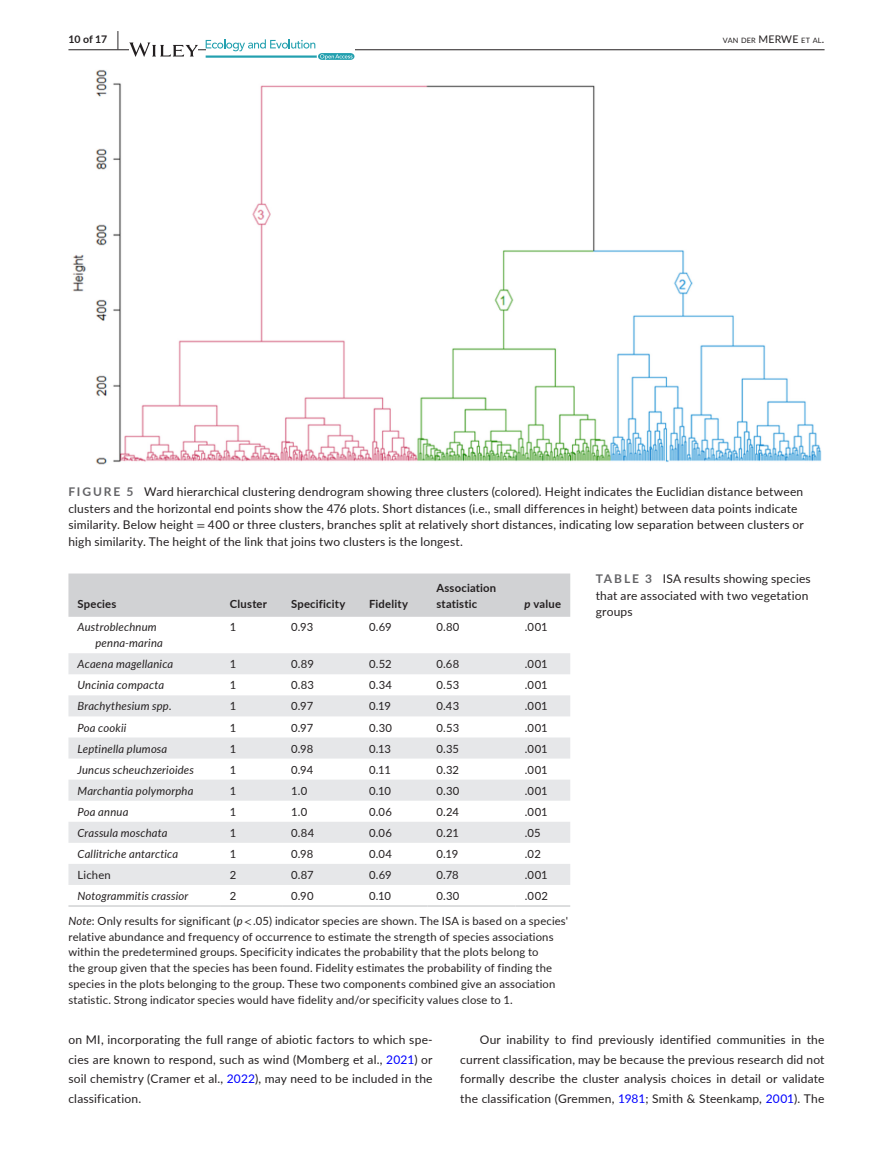
<style>
.page{position:relative;width:893px;height:1174px;background:#fff}
.page>*{position:absolute;margin:0;border:0;box-sizing:border-box;transform-origin:0 0}
.t1{font:12px/19.5px "Lato";letter-spacing:.015em;color:#231f20;text-align:justify}
.t2{font:11.25px/15.8px "Lato";letter-spacing:.015em;color:#231f20}
.t3{font:italic 11.25px/15.8px "Lato";letter-spacing:.015em;color:#231f20}
.t4{font:700 11.25px/15.8px "Lato";letter-spacing:.02em;color:#231f20}
.t5{font:700 10.5px "Lato";color:#231f20}
.t6{font:7.35px "Lato";letter-spacing:.025em;color:#231f20}
.s1{font-size:19.5px}
.s2{font-size:10.5px}
.s3{font-weight:700;color:#636366}
.s4{font-family:"STIX"}
.s5{font-style:italic}
.s6{font-style:normal}
.s7{color:#00f}
</style>
<div class="page">
<hr style="left:68px;top:49px;width:756px;height:1px;background:#231f20">
<svg style="left:129px;top:42px;width:69px;height:15px"></svg>
<svg style="left:206px;top:39px;width:148px;height:21px"></svg>
<img style="left:72px;top:70px;width:749px;height:394px">
<div style="left:68px;top:573px;width:502px;height:44px;background:#d1d2d4"></div>
<svg style="left:68px;top:653px;width:502px;height:232px;fill:#e6e7e9"></svg>
<hr style="left:68px;top:905px;width:153px;height:1px;background:#d1d2d4">
<hr style="left:221px;top:905px;width:61px;height:1px;background:#d1d2d4">
<hr style="left:282px;top:905px;width:78px;height:1px;background:#d1d2d4">
<hr style="left:360px;top:905px;width:67px;height:1px;background:#d1d2d4">
<hr style="left:427px;top:905px;width:89px;height:1px;background:#d1d2d4">
<hr style="left:516px;top:905px;width:54px;height:1px;background:#d1d2d4">
<p class="t5" style="left:68px;top:31px;width:52px">10 of 17 <span class="s1">|</span></p>
<p class="t6" style="left:723px;top:35px;width:103px">VAN DER <span class="s2">MERWE</span> ET AL<span class="s2">.</span></p>
<p class="t1" style="left:68px;top:483px;width:737px;line-height:16.5px;text-align:left"><span class="s3">FIGURE 5</span> Ward hierarchical clustering dendrogram showing three clusters (colored). Height indicates the Euclidian distance between clusters and the horizontal end points show the 476 plots. Short distances (i.e., small differences in height) between data points indicate similarity. Below height <span class="s4">=</span> 400 or three clusters, branches split at relatively short distances, indicating low separation between clusters or high similarity. The height of the link that joins two clusters is the longest.</p>
<p class="t4" style="left:77px;top:595px;width:41px">Species</p>
<p class="t4" style="left:230px;top:595px;width:39px">Cluster</p>
<p class="t4" style="left:291px;top:595px;width:56px">Specificity</p>
<p class="t4" style="left:369px;top:595px;width:40px">Fidelity</p>
<p class="t4" style="left:436px;top:579px;width:61px">Association statistic</p>
<p class="t4" style="left:525px;top:595px;width:38px"><span class="s5">p</span> value</p>
<p class="t3" style="left:95px;top:619px;width:69px;text-indent:-18px">Austroblechnum penna-marina</p>
<p class="t2" style="left:230px;top:619px;width:8px">1</p>
<p class="t2" style="left:291px;top:619px;width:24px">0.93</p>
<p class="t2" style="left:369px;top:619px;width:24px">0.69</p>
<p class="t2" style="left:436px;top:619px;width:25px">0.80</p>
<p class="t2" style="left:525px;top:619px;width:25px">.001</p>
<p class="t3" style="left:77px;top:656px;width:97px">Acaena magellanica</p>
<p class="t2" style="left:230px;top:656px;width:8px">1</p>
<p class="t2" style="left:291px;top:656px;width:24px">0.89</p>
<p class="t2" style="left:369px;top:656px;width:24px">0.52</p>
<p class="t2" style="left:436px;top:656px;width:24px">0.68</p>
<p class="t2" style="left:525px;top:656px;width:25px">.001</p>
<p class="t3" style="left:77px;top:677px;width:88px">Uncinia compacta</p>
<p class="t2" style="left:230px;top:677px;width:8px">1</p>
<p class="t2" style="left:291px;top:677px;width:25px">0.83</p>
<p class="t2" style="left:369px;top:677px;width:25px">0.34</p>
<p class="t2" style="left:436px;top:677px;width:24px">0.53</p>
<p class="t2" style="left:525px;top:677px;width:25px">.001</p>
<p class="t3" style="left:77px;top:698px;width:95px">Brachythesium spp<span class="s6">.</span></p>
<p class="t2" style="left:230px;top:698px;width:8px">1</p>
<p class="t2" style="left:291px;top:698px;width:24px">0.97</p>
<p class="t2" style="left:369px;top:698px;width:23px">0.19</p>
<p class="t2" style="left:436px;top:698px;width:24px">0.43</p>
<p class="t2" style="left:525px;top:698px;width:25px">.001</p>
<p class="t3" style="left:77px;top:719px;width:50px">Poa cookii</p>
<p class="t2" style="left:230px;top:719px;width:8px">1</p>
<p class="t2" style="left:291px;top:719px;width:24px">0.97</p>
<p class="t2" style="left:369px;top:719px;width:25px">0.30</p>
<p class="t2" style="left:436px;top:719px;width:24px">0.53</p>
<p class="t2" style="left:525px;top:719px;width:25px">.001</p>
<p class="t3" style="left:77px;top:740px;width:91px">Leptinella plumosa</p>
<p class="t2" style="left:230px;top:740px;width:8px">1</p>
<p class="t2" style="left:291px;top:740px;width:24px">0.98</p>
<p class="t2" style="left:369px;top:740px;width:24px">0.13</p>
<p class="t2" style="left:436px;top:740px;width:24px">0.35</p>
<p class="t2" style="left:525px;top:740px;width:25px">.001</p>
<p class="t3" style="left:77px;top:761px;width:118px">Juncus scheuchzerioides</p>
<p class="t2" style="left:230px;top:761px;width:8px">1</p>
<p class="t2" style="left:291px;top:761px;width:24px">0.94</p>
<p class="t2" style="left:369px;top:761px;width:23px">0.11</p>
<p class="t2" style="left:436px;top:761px;width:24px">0.32</p>
<p class="t2" style="left:525px;top:761px;width:25px">.001</p>
<p class="t3" style="left:77px;top:782px;width:118px">Marchantia polymorpha</p>
<p class="t2" style="left:230px;top:782px;width:8px">1</p>
<p class="t2" style="left:291px;top:782px;width:18px">1.0</p>
<p class="t2" style="left:369px;top:782px;width:24px">0.10</p>
<p class="t2" style="left:436px;top:782px;width:25px">0.30</p>
<p class="t2" style="left:525px;top:782px;width:25px">.001</p>
<p class="t3" style="left:77px;top:803px;width:52px">Poa annua</p>
<p class="t2" style="left:230px;top:803px;width:8px">1</p>
<p class="t2" style="left:291px;top:803px;width:18px">1.0</p>
<p class="t2" style="left:369px;top:803px;width:24px">0.06</p>
<p class="t2" style="left:436px;top:803px;width:24px">0.24</p>
<p class="t2" style="left:525px;top:803px;width:25px">.001</p>
<p class="t3" style="left:77px;top:824px;width:92px">Crassula moschata</p>
<p class="t2" style="left:230px;top:824px;width:8px">1</p>
<p class="t2" style="left:291px;top:824px;width:25px">0.84</p>
<p class="t2" style="left:369px;top:824px;width:24px">0.06</p>
<p class="t2" style="left:436px;top:824px;width:24px">0.21</p>
<p class="t2" style="left:525px;top:824px;width:18px">.05</p>
<p class="t3" style="left:77px;top:845px;width:102px">Callitriche antarctica</p>
<p class="t2" style="left:230px;top:845px;width:8px">1</p>
<p class="t2" style="left:291px;top:845px;width:24px">0.98</p>
<p class="t2" style="left:369px;top:845px;width:25px">0.04</p>
<p class="t2" style="left:436px;top:845px;width:23px">0.19</p>
<p class="t2" style="left:525px;top:845px;width:18px">.02</p>
<p class="t2" style="left:77px;top:866px;width:35px">Lichen</p>
<p class="t2" style="left:230px;top:866px;width:8px">2</p>
<p class="t2" style="left:291px;top:866px;width:24px">0.87</p>
<p class="t2" style="left:369px;top:866px;width:24px">0.69</p>
<p class="t2" style="left:436px;top:866px;width:24px">0.78</p>
<p class="t2" style="left:525px;top:866px;width:25px">.001</p>
<p class="t3" style="left:77px;top:887px;width:112px">Notogrammitis crassior</p>
<p class="t2" style="left:230px;top:887px;width:8px">2</p>
<p class="t2" style="left:291px;top:887px;width:24px">0.90</p>
<p class="t2" style="left:369px;top:887px;width:24px">0.10</p>
<p class="t2" style="left:436px;top:887px;width:25px">0.30</p>
<p class="t2" style="left:525px;top:887px;width:25px">.002</p>
<p class="t2" style="left:68px;top:912px;width:501px"><span class="s5">Note</span>: Only results for significant (<span class="s5">p</span><span class="s4">&lt;</span> .05) indicator species are shown. The ISA is based on a species' relative abundance and frequency of occurrence to estimate the strength of species associations within the predetermined groups. Specificity indicates the probability that the plots belong to<br>the group given that the species has been found. Fidelity estimates the probability of finding the species in the plots belonging to the group. These two components combined give an association statistic. Strong indicator species would have fidelity and/or specificity values close to 1.</p>
<p class="t1" style="left:596px;top:570px;width:216px;line-height:16.5px;text-align:left"><span class="s3">TABLE 3</span> ISA results showing species that are associated with two vegetation groups</p>
<p class="t1" style="left:68px;top:1029px;width:366px">on MI, incorporating the full range of abiotic factors to which spe&shy;cies are known to respond, such as wind (Momberg et al., <span class="s7">2021</span>) or soil chemistry (Cramer et al., <span class="s7">2022</span>), may need to be included in the classification.</p>
<p class="t1" style="left:460px;top:1029px;width:366px;text-indent:20px">Our inability to find previously identified communities in the current classification, may be because the previous research did not formally describe the cluster analysis choices in detail or validate the classification (Gremmen, <span class="s7">1981</span>; Smith &amp; Steenkamp, <span class="s7">2001</span>). The</p>
</div>
